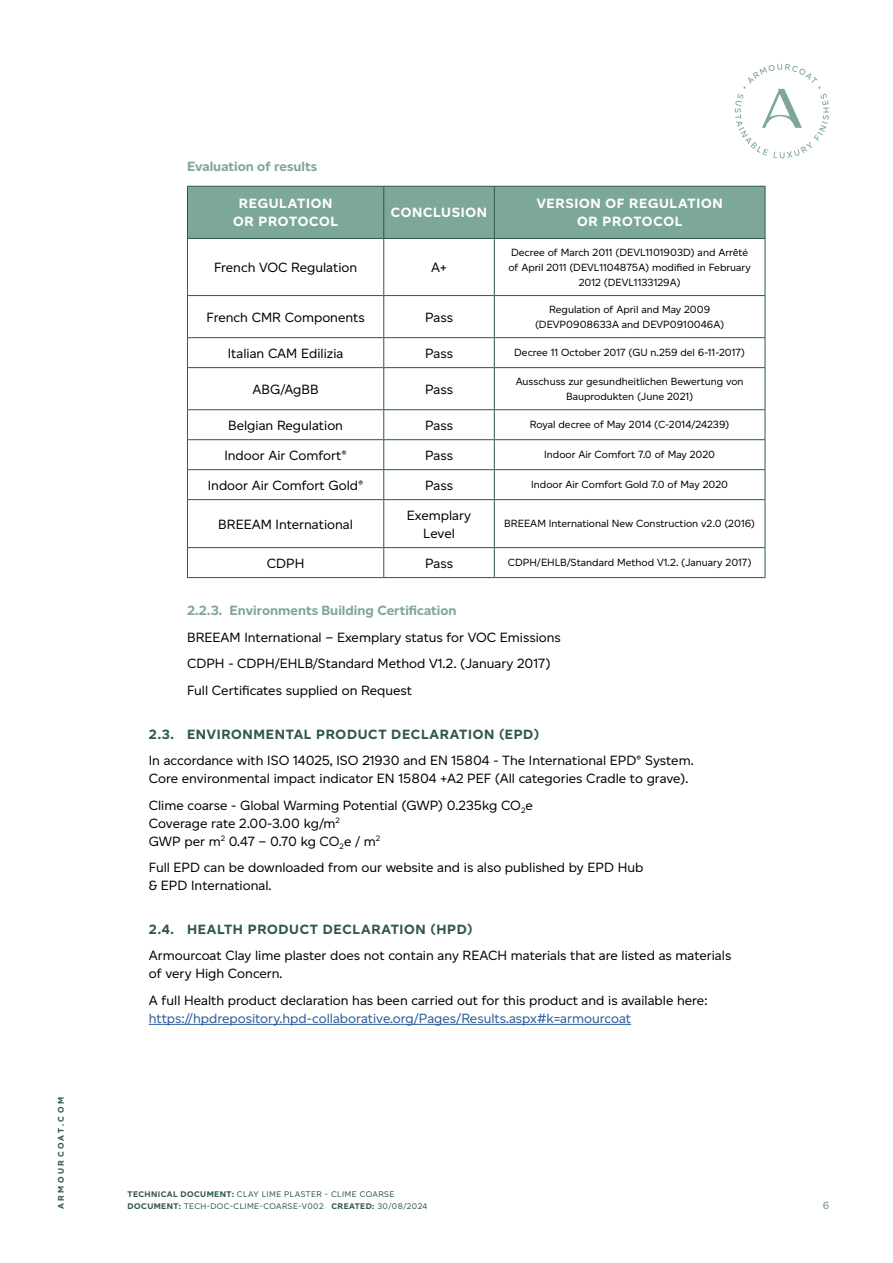
<style>
.page{position:relative;width:893px;height:1263px;background:#fff}
.page>*{position:absolute;margin:0;border:0;box-sizing:border-box;transform-origin:0 0}
.t1{font:13.5px/18px "Altform";color:#000}
.t2{font:13.5px "Altform";color:#275b9b}
.t3{font:700 13.5px "Altform";letter-spacing:.05em;color:#2e5846}
.t4{font:700 13.5px/18px "Altform";letter-spacing:.05em;color:#fff;text-align:center}
.t5{font:700 13.5px "Altform";color:#7ea79b}
.t6{font:10.5px/15px "Altform";color:#000;text-align:center}
.t7{font:600 10.5px "Altform";color:#7ea79b}
.t8{font:8.25px/12px "Altform";letter-spacing:.05em;color:#2e5846}
.t9{font:700 8.25px "Altform";letter-spacing:.3em;color:#2e5846}
.s1{font-weight:700}
</style>
<div class="page">
<svg style="left:735px;top:64px;width:94px;height:94px"></svg>
<hr style="left:149px;top:1024px;width:482px;height:1px;background:#275b9b">
<div style="left:188px;top:187px;width:577px;height:51px;background:#7ea79b"></div>
<hr style="left:383px;top:187px;width:1px;height:51px;background:#2e5846">
<hr style="left:494px;top:187px;width:1px;height:51px;background:#2e5846">
<hr style="left:765px;top:187px;width:1px;height:51px;background:#2e5846">
<hr style="left:383px;top:239px;width:1px;height:56px;background:#2e5846">
<hr style="left:494px;top:239px;width:1px;height:56px;background:#2e5846">
<hr style="left:765px;top:239px;width:1px;height:56px;background:#2e5846">
<hr style="left:383px;top:296px;width:1px;height:41px;background:#2e5846">
<hr style="left:494px;top:296px;width:1px;height:41px;background:#2e5846">
<hr style="left:765px;top:296px;width:1px;height:41px;background:#2e5846">
<svg style="left:383px;top:338px;width:1px;height:29px"></svg>
<svg style="left:494px;top:338px;width:1px;height:29px"></svg>
<svg style="left:765px;top:338px;width:1px;height:29px"></svg>
<hr style="left:383px;top:368px;width:1px;height:41px;background:#2e5846">
<hr style="left:494px;top:368px;width:1px;height:41px;background:#2e5846">
<hr style="left:765px;top:368px;width:1px;height:41px;background:#2e5846">
<svg style="left:383px;top:410px;width:1px;height:89px"></svg>
<svg style="left:494px;top:410px;width:1px;height:89px"></svg>
<svg style="left:765px;top:410px;width:1px;height:89px"></svg>
<hr style="left:383px;top:500px;width:1px;height:47px;background:#2e5846">
<hr style="left:494px;top:500px;width:1px;height:47px;background:#2e5846">
<hr style="left:765px;top:500px;width:1px;height:47px;background:#2e5846">
<svg style="left:383px;top:548px;width:1px;height:29px"></svg>
<svg style="left:494px;top:548px;width:1px;height:29px"></svg>
<svg style="left:765px;top:548px;width:1px;height:29px"></svg>
<hr style="left:187px;top:186px;width:197px;height:1px;background:#2e5846">
<hr style="left:187px;top:187px;width:1px;height:51px;background:#2e5846">
<hr style="left:384px;top:186px;width:110px;height:1px;background:#2e5846">
<hr style="left:494px;top:186px;width:271px;height:1px;background:#2e5846">
<hr style="left:187px;top:238px;width:197px;height:1px;background:#2e5846">
<hr style="left:187px;top:239px;width:1px;height:56px;background:#2e5846">
<hr style="left:384px;top:238px;width:110px;height:1px;background:#2e5846">
<hr style="left:494px;top:238px;width:271px;height:1px;background:#2e5846">
<hr style="left:187px;top:295px;width:197px;height:1px;background:#2e5846">
<hr style="left:187px;top:296px;width:1px;height:41px;background:#2e5846">
<hr style="left:384px;top:295px;width:110px;height:1px;background:#2e5846">
<hr style="left:494px;top:295px;width:271px;height:1px;background:#2e5846">
<hr style="left:187px;top:337px;width:197px;height:1px;background:#2e5846">
<svg style="left:187px;top:338px;width:1px;height:29px"></svg>
<hr style="left:384px;top:337px;width:110px;height:1px;background:#2e5846">
<hr style="left:494px;top:337px;width:271px;height:1px;background:#2e5846">
<hr style="left:187px;top:367px;width:197px;height:1px;background:#2e5846">
<hr style="left:187px;top:368px;width:1px;height:41px;background:#2e5846">
<hr style="left:384px;top:367px;width:110px;height:1px;background:#2e5846">
<hr style="left:494px;top:367px;width:271px;height:1px;background:#2e5846">
<hr style="left:187px;top:409px;width:197px;height:1px;background:#2e5846">
<hr style="left:384px;top:409px;width:110px;height:1px;background:#2e5846">
<hr style="left:494px;top:409px;width:271px;height:1px;background:#2e5846">
<hr style="left:187px;top:439px;width:197px;height:1px;background:#2e5846">
<hr style="left:384px;top:439px;width:110px;height:1px;background:#2e5846">
<hr style="left:494px;top:439px;width:271px;height:1px;background:#2e5846">
<hr style="left:187px;top:469px;width:197px;height:1px;background:#2e5846">
<svg style="left:187px;top:410px;width:1px;height:89px"></svg>
<hr style="left:384px;top:469px;width:110px;height:1px;background:#2e5846">
<hr style="left:494px;top:469px;width:271px;height:1px;background:#2e5846">
<hr style="left:187px;top:499px;width:197px;height:1px;background:#2e5846">
<hr style="left:187px;top:500px;width:1px;height:47px;background:#2e5846">
<hr style="left:384px;top:499px;width:110px;height:1px;background:#2e5846">
<hr style="left:494px;top:499px;width:271px;height:1px;background:#2e5846">
<hr style="left:187px;top:547px;width:197px;height:1px;background:#2e5846">
<svg style="left:187px;top:548px;width:1px;height:29px"></svg>
<hr style="left:384px;top:547px;width:110px;height:1px;background:#2e5846">
<hr style="left:494px;top:547px;width:271px;height:1px;background:#2e5846">
<hr style="left:187px;top:577px;width:197px;height:1px;background:#2e5846">
<hr style="left:384px;top:577px;width:110px;height:1px;background:#2e5846">
<hr style="left:494px;top:577px;width:271px;height:1px;background:#2e5846">
<p class="t9" style="left:56px;top:1209px;width:113px;rotate:-90deg">ARMOURCOAT.COM</p>
<p class="t5" style="left:187px;top:159px;width:131px">Evaluation of results</p>
<p class="t4" style="left:233px;top:195px;width:107px">REGULATION<br>OR PROTOCOL</p>
<p class="t4" style="left:391px;top:204px;width:98px">CONCLUSION</p>
<p class="t4" style="left:537px;top:195px;width:187px">VERSION OF REGULATION<br>OR PROTOCOL</p>
<p class="t1" style="left:214px;top:258px;width:145px">French VOC Regulation</p>
<p class="t1" style="left:431px;top:258px;width:17px">A+</p>
<p class="t6" style="left:508px;top:244px;width:244px">Decree of March 2011 (DEVL1101903D) and Arrêté of April 2011 (DEVL1104875A) modified in February<br>2012 (DEVL1133129A)</p>
<p class="t1" style="left:207px;top:308px;width:160px">French CMR Components</p>
<p class="t1" style="left:425px;top:308px;width:29px">Pass</p>
<p class="t6" style="left:535px;top:302px;width:191px">Regulation of April and May 2009 (DEVP0908633A and DEVP0910046A)</p>
<p class="t1" style="left:228px;top:344px;width:117px">Italian CAM Edilizia</p>
<p class="t1" style="left:425px;top:344px;width:29px">Pass</p>
<p class="t6" style="left:514px;top:345px;width:232px">Decree 11 October 2017 (GU n.259 del 6-11-2017)</p>
<p class="t1" style="left:252px;top:380px;width:68px">ABG/AgBB</p>
<p class="t1" style="left:425px;top:380px;width:29px">Pass</p>
<p class="t6" style="left:516px;top:374px;width:229px">Ausschuss zur gesundheitlichen Bewertung von<br>Bauprodukten (June 2021)</p>
<p class="t1" style="left:228px;top:416px;width:116px">Belgian Regulation</p>
<p class="t1" style="left:425px;top:416px;width:29px">Pass</p>
<p class="t6" style="left:530px;top:417px;width:201px">Royal decree of May 2014 (C-2014/24239)</p>
<p class="t1" style="left:224px;top:446px;width:124px">Indoor Air Comfort®</p>
<p class="t1" style="left:425px;top:446px;width:29px">Pass</p>
<p class="t6" style="left:544px;top:447px;width:172px">Indoor Air Comfort 7.0 of May 2020</p>
<p class="t1" style="left:208px;top:476px;width:157px">Indoor Air Comfort Gold®</p>
<p class="t1" style="left:425px;top:476px;width:29px">Pass</p>
<p class="t6" style="left:531px;top:477px;width:198px">Indoor Air Comfort Gold 7.0 of May 2020</p>
<p class="t1" style="left:218px;top:515px;width:136px">BREEAM International</p>
<p class="t1" style="left:407px;top:506px;width:66px;text-align:center">Exemplary<br>Level</p>
<p class="t6" style="left:504px;top:516px;width:252px">BREEAM International New Construction v2.0 (2016)</p>
<p class="t1" style="left:267px;top:554px;width:39px">CDPH</p>
<p class="t1" style="left:425px;top:554px;width:29px">Pass</p>
<p class="t6" style="left:508px;top:555px;width:245px">CDPH/EHLB/Standard Method V1.2. (January 2017)</p>
<p class="t5" style="left:187px;top:603px;width:271px">2.2.3. Environments Building Certification</p>
<p class="t1" style="left:187px;top:624px;width:375px;line-height:26.5px">BREEAM International – Exemplary status for VOC Emissions<br>CDPH - CDPH/EHLB/Standard Method V1.2. (January 2017)<br>Full Certificates supplied on Request</p>
<p class="t3" style="left:149px;top:726px;width:392px">2.3. ENVIRONMENTAL PRODUCT DECLARATION (EPD)</p>
<p class="t1" style="left:149px;top:751px;width:546px">In accordance with ISO 14025, ISO 21930 and EN 15804 - The International EPD® System.<br>Core environmental impact indicator EN 15804 +A2 PEF (All categories Cradle to grave).</p>
<p class="t1" style="left:149px;top:796px;width:385px">Clime coarse - Global Warming Potential (GWP) 0.235kg CO<sub>2</sub>e<br>Coverage rate 2.00-3.00 kg/m<sup>2<br></sup>GWP per m<sup>2</sup> 0.47 – 0.70 kg CO<sub>2</sub>e / m<sup>2</sup></p>
<p class="t1" style="left:149px;top:858px;width:496px">Full EPD can be downloaded from our website and is also published by EPD Hub &amp; EPD International.</p>
<p class="t3" style="left:149px;top:921px;width:325px">2.4. HEALTH PRODUCT DECLARATION (HPD)</p>
<p class="t1" style="left:149px;top:946px;width:584px">Armourcoat Clay lime plaster does not contain any REACH materials that are listed as materials of very High Concern.</p>
<p class="t1" style="left:149px;top:991px;width:560px">A full Health product declaration has been carried out for this product and is available here:</p>
<p class="t2" style="left:149px;top:1010px;width:484px">https://hpdrepository.hpd-collaborative.org/Pages/Results.aspx#k=armourcoat</p>
<p class="t8" style="left:128px;top:1188px;width:301px"><span class="s1">TECHNICAL DOCUMENT:</span> CLAY LIME PLASTER - CLIME COARSE<br><span class="s1">DOCUMENT:</span> TECH-DOC-CLIME-COARSE-V002 <span class="s1">CREATED:</span> 30/08/2024</p>
<p class="t7" style="left:823px;top:1200px;width:8px">6</p>
</div>
